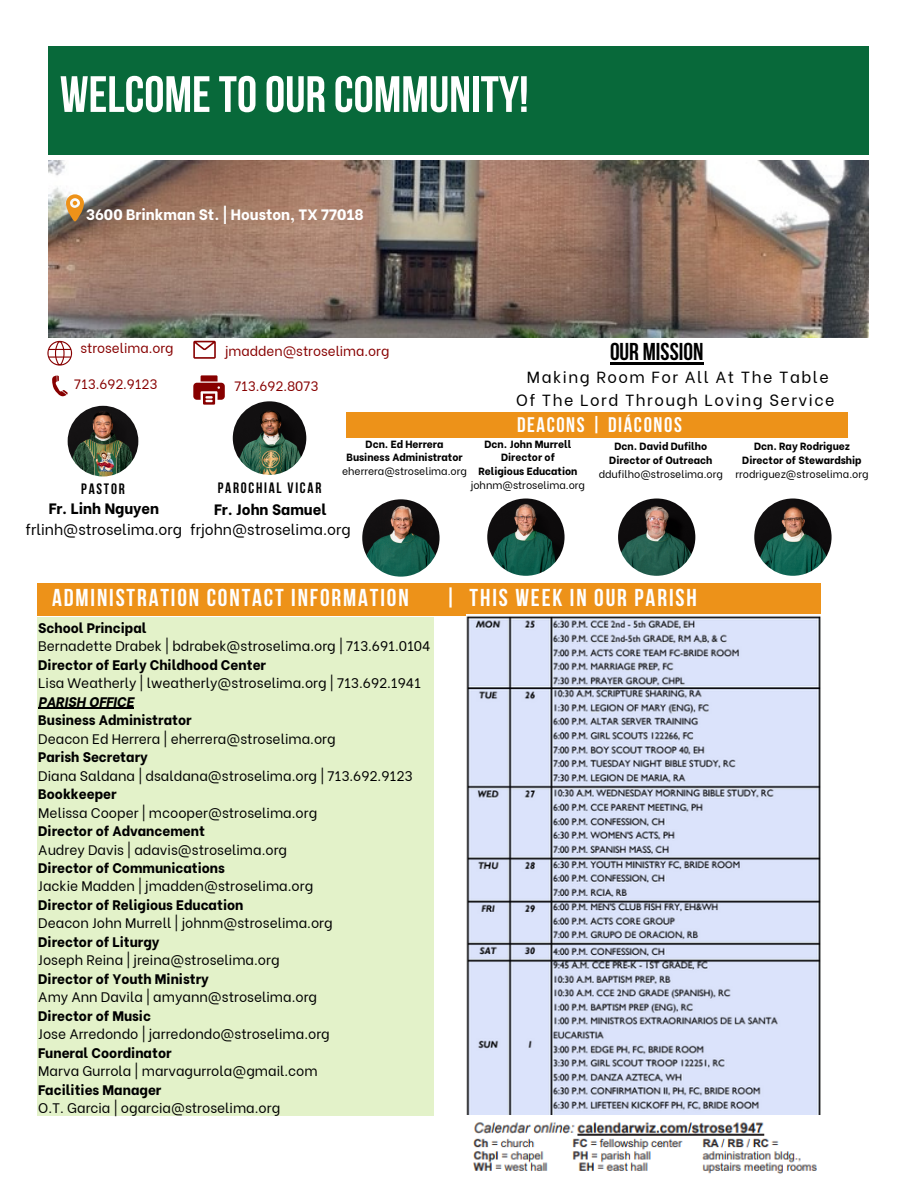
<style>
.page{position:relative;width:918px;height:1188px;background:#fff}
.page>*{position:absolute;margin:0;border:0;box-sizing:border-box;transform-origin:0 0}
.t1{font:700 51px "Bebas Neue";color:#fff}
.t2{font:700 24.3px "Bebas Neue";letter-spacing:.075em;color:#fff}
.t3{font:700 24.3px "Bebas Neue";color:#000}
.t4{font:700 21px "Bebas Neue";letter-spacing:.075em;color:#fff}
.t5{font:16.05px/22.5px "Be Vietnam";letter-spacing:.09em;color:#000;text-align:center}
.t6{font:15px "Be Vietnam";color:#000}
.t7{font:800 15px "Be Vietnam";color:#fff}
.t8{font:800 15px "Be Vietnam";color:#000}
.t9{font:700 15px "Bebas Neue";letter-spacing:.115em;color:#000}
.t10{font:13.8px "Be Vietnam";color:#000}
.t11{font:800 13.8px "Be Vietnam";color:#000}
.t12{font:italic 800 13.8px "Be Vietnam";color:#000}
.t13{font:13.5px "Be Vietnam";color:#870000}
.t14{font:800 10.5px "Be Vietnam";color:#000}
.t15{font:10.5px "Be Vietnam";color:#000}
</style>
<div class="page">
<img style="left:49px;top:161px;width:820px;height:176px">
<div style="left:49px;top:46px;width:820px;height:108px;background:#08693a"></div>
<svg style="left:66px;top:194px;width:18px;height:27px"></svg>
<svg style="left:47px;top:341px;width:25px;height:25px"></svg>
<svg style="left:193px;top:341px;width:23px;height:18px"></svg>
<svg style="left:52px;top:375px;width:16px;height:22px"></svg>
<div style="left:37px;top:583px;width:784px;height:33px;background:#ed9219"></div>
<div style="left:347px;top:413px;width:501px;height:25px;background:#ed9219"></div>
<img style="left:68px;top:406px;width:70px;height:71px;border-radius:50%">
<img style="left:233px;top:401px;width:73px;height:74px;border-radius:50%">
<div style="left:37px;top:617px;width:397px;height:499px;background:#e3f2c9"></div>
<svg style="left:193px;top:375px;width:32px;height:30px"></svg>
<img style="left:362px;top:499px;width:78px;height:78px;border-radius:50%">
<img style="left:487px;top:499px;width:78px;height:77px;border-radius:50%">
<img style="left:618px;top:499px;width:77px;height:77px;border-radius:50%">
<img style="left:754px;top:499px;width:78px;height:77px;border-radius:50%">
<img style="left:466px;top:615px;width:354px;height:500px">
<img style="left:473px;top:1122px;width:344px;height:52px">
<hr style="left:38px;top:708px;width:96px;height:1px;background:#000">
<hr style="left:610px;top:362px;width:93px;height:2px;background:#000">
<p class="t1" style="left:60px;top:74px;width:470px">WELCOMETOOUR COMMUNITY!</p>
<p class="t7" style="left:86px;top:202px;width:279px">3600 Brinkman St. | Houston, TX 77018</p>
<p class="t13" style="left:80px;top:337px;width:95px">stroselima.org</p>
<p class="t13" style="left:225px;top:340px;width:166px">jmadden@stroselima.org</p>
<p class="t13" style="left:74px;top:373px;width:85px">713.692.9123</p>
<p class="t13" style="left:234px;top:375px;width:85px">713.692.8073</p>
<p class="t3" style="left:610px;top:342px;width:95px">OUR MISSION</p>
<p class="t5" style="left:516px;top:365px;width:320px">Making Room For All At The Table<br>Of The Lord Through Loving Service</p>
<p class="t4" style="left:517px;top:416px;width:166px">DEACONS | DIÁCONOS</p>
<p class="t9" style="left:81px;top:483px;width:45px">PASTOR</p>
<p class="t8" style="left:49px;top:496px;width:112px">Fr. Linh Nguyen</p>
<p class="t6" style="left:26px;top:517px;width:158px">frlinh@stroselima.org</p>
<p class="t14" style="left:366px;top:435px;width:79px">Dcn. Ed Herrera</p>
<p class="t14" style="left:346px;top:449px;width:118px">Business Administrator</p>
<p class="t15" style="left:342px;top:463px;width:126px">eherrera@stroselima.org</p>
<p class="t14" style="left:485px;top:435px;width:88px">Dcn. John Murrell</p>
<p class="t14" style="left:501px;top:449px;width:55px">Director of</p>
<p class="t14" style="left:478px;top:463px;width:101px">Religious Education</p>
<p class="t15" style="left:471px;top:477px;width:116px">johnm@stroselima.org</p>
<p class="t9" style="left:218px;top:481px;width:105px">PAROCHIAL VICAR</p>
<p class="t8" style="left:214px;top:497px;width:114px">Fr. John Samuel</p>
<p class="t6" style="left:190px;top:517px;width:162px">frjohn@stroselima.org</p>
<p class="t14" style="left:614px;top:437px;width:94px">Dcn. David Dufilho</p>
<p class="t14" style="left:609px;top:451px;width:105px">Director of Outreach</p>
<p class="t15" style="left:599px;top:465px;width:126px">ddufilho@stroselima.org</p>
<p class="t14" style="left:754px;top:437px;width:97px">Dcn. Ray Rodriguez</p>
<p class="t14" style="left:742px;top:451px;width:121px">Director of Stewardship</p>
<p class="t15" style="left:735px;top:465px;width:135px">rrodriguez@stroselima.org</p>
<p class="t2" style="left:52px;top:588px;width:358px">ADMINISTRATION CONTACT INFORMATION</p>
<p class="t2" style="left:444px;top:588px;width:254px">| THIS WEEK IN OUR PARISH</p>
<p class="t11" style="left:38px;top:616px;width:110px">School Principal</p>
<p class="t10" style="left:38px;top:635px;width:394px">Bernadette Drabek | bdrabek@stroselima.org | 713.691.0104</p>
<p class="t11" style="left:38px;top:653px;width:229px">Director of Early Childhood Center</p>
<p class="t10" style="left:38px;top:672px;width:384px">Lisa Weatherly | lweatherly@stroselima.org | 713.692.1941</p>
<p class="t12" style="left:38px;top:690px;width:97px">PARISH OFFICE</p>
<p class="t11" style="left:38px;top:709px;width:155px">Business Administrator</p>
<p class="t10" style="left:38px;top:727px;width:299px">Deacon Ed Herrera | eherrera@stroselima.org</p>
<p class="t11" style="left:38px;top:746px;width:111px">Parish Secretary</p>
<p class="t10" style="left:38px;top:764px;width:376px">Diana Saldana | dsaldana@stroselima.org | 713.692.9123</p>
<p class="t11" style="left:38px;top:783px;width:80px">Bookkeeper</p>
<p class="t10" style="left:38px;top:801px;width:281px">Melissa Cooper | mcooper@stroselima.org</p>
<p class="t11" style="left:38px;top:820px;width:168px">Director of Advancement</p>
<p class="t10" style="left:38px;top:838px;width:250px">Audrey Davis | adavis@stroselima.org</p>
<p class="t11" style="left:38px;top:856px;width:188px">Director of Communications</p>
<p class="t10" style="left:38px;top:875px;width:277px">Jackie Madden | jmadden@stroselima.org</p>
<p class="t11" style="left:38px;top:893px;width:207px">Director of Religious Education</p>
<p class="t10" style="left:38px;top:912px;width:296px">Deacon John Murrell | johnm@stroselima.org</p>
<p class="t11" style="left:38px;top:930px;width:123px">Director of Liturgy</p>
<p class="t10" style="left:38px;top:949px;width:243px">Joseph Reina | jreina@stroselima.org</p>
<p class="t11" style="left:38px;top:967px;width:172px">Director of Youth Ministry</p>
<p class="t10" style="left:38px;top:986px;width:280px">Amy Ann Davila | amyann@stroselima.org</p>
<p class="t11" style="left:38px;top:1004px;width:114px">Director of Music</p>
<p class="t10" style="left:38px;top:1023px;width:293px">Jose Arredondo | jarredondo@stroselima.org</p>
<p class="t11" style="left:38px;top:1041px;width:135px">Funeral Coordinator</p>
<p class="t10" style="left:38px;top:1060px;width:281px">Marva Gurrola | marvagurrola@gmail.com</p>
<p class="t11" style="left:38px;top:1078px;width:125px">Facilities Manager</p>
<p class="t10" style="left:38px;top:1097px;width:244px">O.T. Garcia | ogarcia@stroselima.org</p>
</div>
